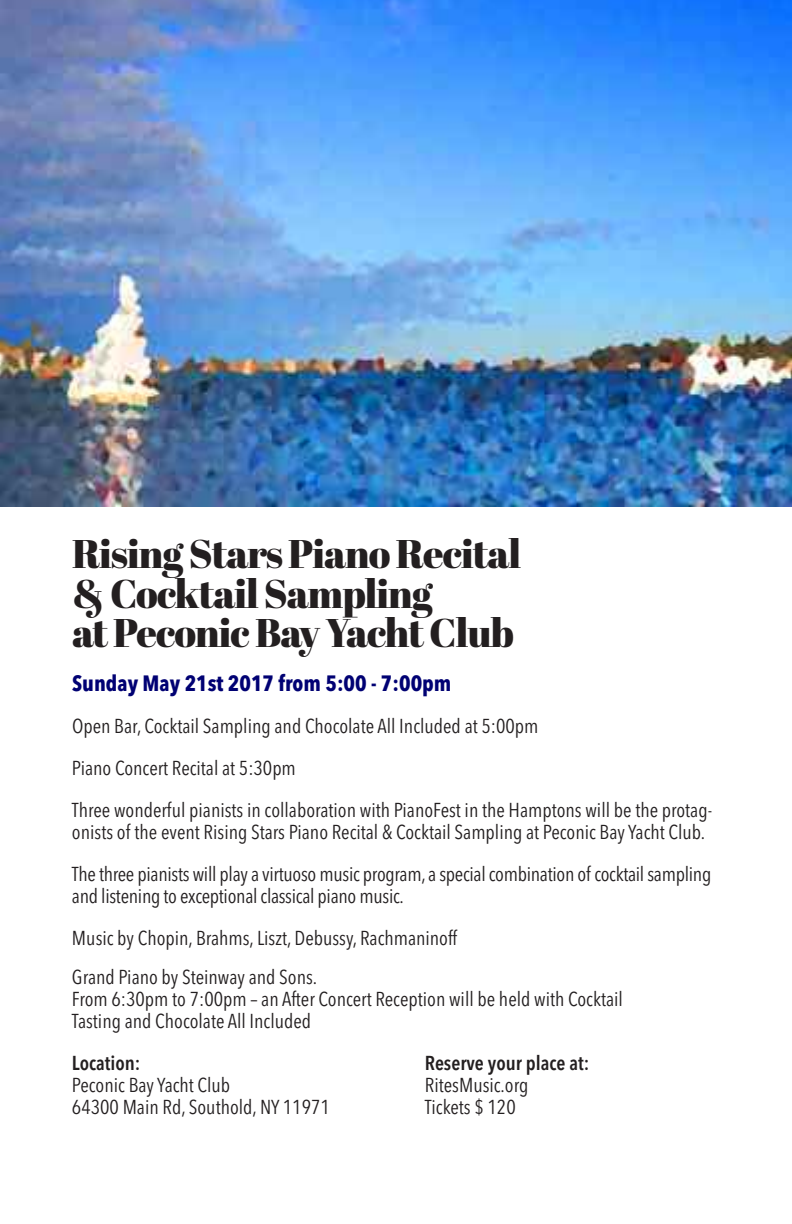
<style>
.page{position:relative;width:792px;height:1224px;background:#fff}
.page>*{position:absolute;margin:0;border:0;box-sizing:border-box;transform-origin:0 0}
.t1{font:40px/39.6px "Abril Fatface";letter-spacing:-.025em;color:#231f20}
.t2{font:700 22px "Avenir Next Condensed";color:#000173}
.t3{font:20px/42px "Avenir Next Condensed";color:#231f20}
.t4{font:600 20px "Avenir Next Condensed";color:#231f20}
</style>
<div class="page">
<img style="left:0;top:0;width:792px;height:506px">
<h1 class="t1" style="left:72px;top:538px;width:451px">Rising Stars Piano Recital &amp; Cocktail Sampling<br>at Peconic Bay Yacht Club</h1>
<p class="t2" style="left:72px;top:670px;width:381px">Sunday May 21st 2017 from 5:00 - 7:00pm</p>
<p class="t3" style="left:72px;top:704px;width:642px">Open Bar, Cocktail Sampling and Chocolate All Included at 5:00pm<br>Piano Concert Recital at 5:30pm<br>Three wonderful pianists in collaboration with PianoFest in the Hamptons will be the protag-</p>
<p class="t3" style="left:72px;top:810px;width:641px">onists of the event Rising Stars Piano Recital &amp; Cocktail Sampling at Peconic Bay Yacht Club.<br>The three pianists will play a virtuoso music program, a special combination of cocktail sampling</p>
<p class="t3" style="left:72px;top:874px;width:387px">and listening to exceptional classical piano music.<br>Music by Chopin, Brahms,Liszt, Debussy, Rachmaninoff</p>
<p class="t3" style="left:72px;top:966px;width:552px;line-height:22px">Grand Piano by Steinway and Sons.<br>From 6:30pm to 7:00pm – an After Concert Reception will be held with Cocktail<br>Tasting and Chocolate All Included</p>
<p class="t4" style="left:72px;top:1046px;width:70px">Location:</p>
<p class="t4" style="left:425px;top:1046px;width:166px">Reserve your place at:</p>
<p class="t3" style="left:72px;top:1064px;width:160px">Peconic Bay Yacht Club</p>
<p class="t3" style="left:425px;top:1064px;width:105px">RitesMusic.org</p>
<p class="t3" style="left:72px;top:1086px;width:259px">64300 Main Rd, Southold, NY 11971</p>
<p class="t3" style="left:425px;top:1086px;width:92px">Tickets $ 120</p>
</div>
